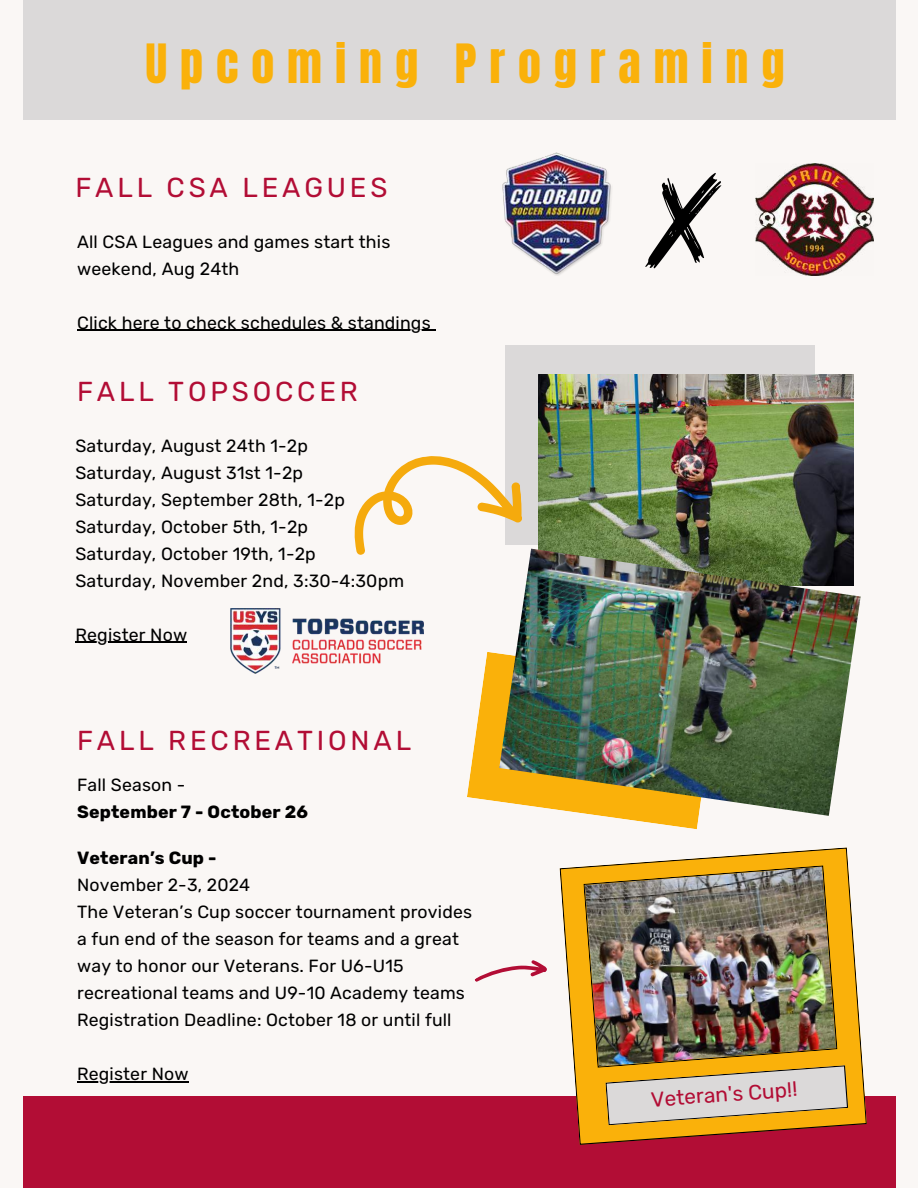
<style>
.page{position:relative;width:918px;height:1188px;background:#faf7f5}
.page>*{position:absolute;margin:0;border:0;box-sizing:border-box;transform-origin:0 0}
.t1{font:46.05px "Anton";letter-spacing:.28em;color:#fab10a}
.t2{font:27.45px "Rubik";letter-spacing:.14em;color:#b20d35}
.t3{font:20.85px "Rubik";color:#b20d35}
.t4{font:17.7px/27px "Rubik";letter-spacing:.01em;color:#000}
.t5{font:700 17.7px "Rubik";letter-spacing:.01em;color:#000}
</style>
<div class="page">
<div style="left:23px;top:0;width:872px;height:120px;background:#dbd9d9"></div>
<div style="left:23px;top:1096px;width:872px;height:92px;background:#b20d35"></div>
<img style="left:756px;top:163px;width:118px;height:113px">
<svg style="left:560px;top:847px;width:307px;height:298px"></svg>
<svg style="left:605px;top:1065px;width:243px;height:60px;background:#dbc69a"></svg>
<img style="left:583px;top:865px;width:254px;height:203px">
<hr style="left:77px;top:1081px;width:112px;height:1px;background:#000">
<svg style="left:467px;top:652px;width:232px;height:177px"></svg>
<div style="left:506px;top:345px;width:309px;height:200px;background:#dbd9d9"></div>
<img style="left:539px;top:375px;width:315px;height:174px">
<img style="left:499px;top:549px;width:362px;height:267px">
<img style="left:230px;top:608px;width:194px;height:66px">
<hr style="left:75px;top:642px;width:112px;height:1px;background:#000">
<svg style="left:354px;top:455px;width:168px;height:100px"></svg>
<svg style="left:475px;top:960px;width:72px;height:22px"></svg>
<img style="left:502px;top:152px;width:109px;height:123px">
<hr style="left:77px;top:330px;width:354px;height:1px;background:#000">
<svg style="left:645px;top:173px;width:77px;height:95px"></svg>
<h1 class="t1" style="left:145px;top:40px;width:641px">Upcoming Programing</h1>
<h2 class="t2" style="left:75px;top:172px;width:314px">FALL CSA LEAGUES</h2>
<p class="t4" style="left:77px;top:229px;width:315px">All CSA Leagues and games start this weekend, Aug 24th</p>
<p class="t4" style="left:77px;top:310px;width:355px">Click here to check schedules &amp; standings</p>
<h2 class="t2" style="left:77px;top:376px;width:282px">FALL TOPSOCCER</h2>
<p class="t4" style="left:75px;top:432px;width:330px">Saturday, August 24th 1-2p<br>Saturday, August 31st 1-2p<br>Saturday, September 28th, 1-2p<br>Saturday, October 5th, 1-2p<br>Saturday, October 19th, 1-2p<br>Saturday, November 2nd, 3:30-4:30pm</p>
<p class="t4" style="left:75px;top:621px;width:113px">Register Now</p>
<h2 class="t2" style="left:77px;top:725px;width:336px">FALL RECREATIONAL</h2>
<p class="t4" style="left:77px;top:772px;width:110px">Fall Season -</p>
<p class="t5" style="left:77px;top:801px;width:233px">September 7 - October 26</p>
<p class="t5" style="left:77px;top:848px;width:141px">Veteran’s Cup -</p>
<p class="t4" style="left:77px;top:872px;width:396px">November 2-3, 2024<br>The Veteran’s Cup soccer tournament provides a fun end of the season for teams and a great way to honor our Veterans. For U6-U15 recreational teams and U9-10 Academy teams Registration Deadline: October 18 or until full</p>
<p class="t4" style="left:77px;top:1061px;width:113px">Register Now</p>
<p class="t3" style="left:650px;top:1088px;width:148px;rotate:-4deg">Veteran's Cup!!</p>
</div>
